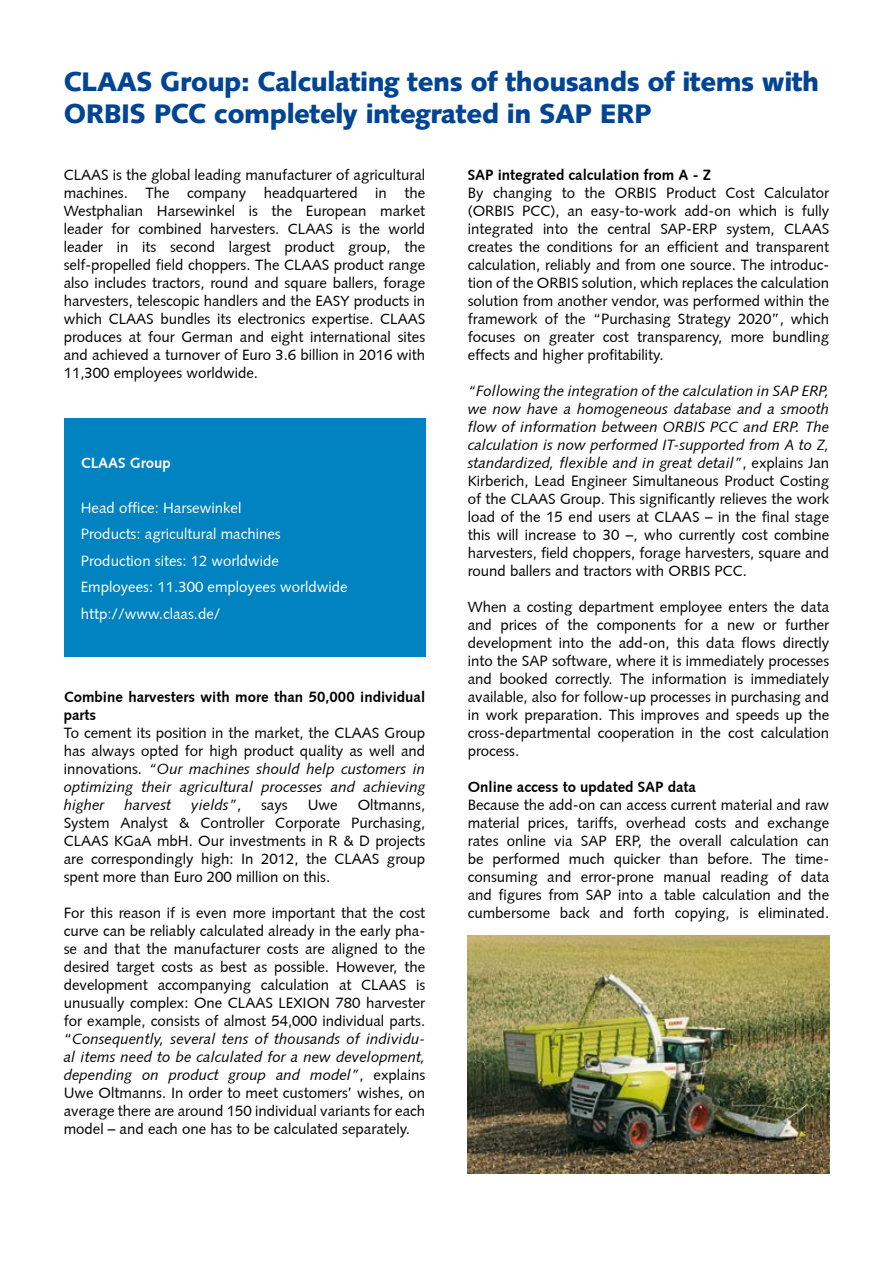
<style>
.page{position:relative;width:893px;height:1263px;background:#fff}
.page>*{position:absolute;margin:0;border:0;box-sizing:border-box;transform-origin:0 0}
.t1{font:900 27px/32.4px "Syntax";letter-spacing:-.02em;color:#004494}
.t2{font:15px/18px "Syntax";color:#000;text-align:justify}
.t3{font:15px/26.5px "Syntax";color:#fff}
.t4{font:700 15px/18px "Syntax";color:#000}
.t5{font:italic 15px "Syntax";color:#000}
.t6{font:700 15px "Syntax";color:#fff}
.s1{font-style:italic}
.s2{font-style:normal}
</style>
<div class="page">
<img style="left:468px;top:935px;width:361px;height:239px">
<div style="left:64px;top:419px;width:361px;height:238px;background:#0083c0"></div>
<h1 class="t1" style="left:64px;top:65px;width:757px">CLAAS Group: Calculating tens of thousands of items with<br>ORBIS PCC completely integrated in SAP ERP</h1>
<p class="t2" style="left:64px;top:166px;width:363px">CLAAS is the global leading manufacturer of agricultural machines. The company headquartered in the Westphalian Harsewinkel is the European market leader for combined harvesters. CLAAS is the world leader in its second largest product group, the self-propelled field choppers. The CLAAS product range also includes tractors, round and square ballers, forage harvesters, telescopic handlers and the EASY products in which CLAAS bundles its electronics expertise. CLAAS produces at four German and eight international sites and achieved a turnover of Euro 3.6 billion in 2016 with 11,300 employees worldwide.</p>
<p class="t6" style="left:81px;top:454px;width:92px">CLAAS Group</p>
<p class="t3" style="left:81px;top:494px;width:268px">Head office: Harsewinkel<br>Products: agricultural machines<br>Production sites: 12 worldwide<br>Employees: 11.300 employees worldwide http://www.claas.de/</p>
<p class="t4" style="left:64px;top:688px;width:363px">Combine harvesters with more than 50,000 individual parts</p>
<p class="t2" style="left:64px;top:724px;width:363px">To cement its position in the market, the CLAAS Group has always opted for high product quality as well and innovations. <span class="s1">“Our machines should help customers in optimizing their agricultural processes and achieving higher</span></p>
<p class="t2" style="left:64px;top:796px;width:363px;text-indent:294px">Oltmanns, System Analyst &amp; Controller Corporate Purchasing, CLAAS KGaA mbH. Our investments in R &amp; D projects are correspondingly high: In 2012, the CLAAS group spent more than Euro 200 million on this.</p>
<p class="t2" style="left:64px;top:904px;width:363px">For this reason if is even more important that the cost curve can be reliably calculated already in the early pha&shy;se and that the manufacturer costs are aligned to the desired target costs as best as possible. However, the development accompanying calculation at CLAAS is unusually complex: One CLAAS LEXION 780 harvester for example, consists of almost 54,000 individual parts. “<span class="s1">Consequently, several tens of thousands of individu&shy;al items need to be calculated for a new development, depending on product group and model”</span>, explains Uwe Oltmanns. In order to meet customers’ wishes, on average there are around 150 individual variants for each model – and each one has to be calculated separately.</p>
<p class="t5" style="left:125px;top:796px;width:48px">harvest</p>
<p class="t5" style="left:191px;top:796px;width:52px">yields”<span class="s2">,</span></p>
<p class="t2" style="left:261px;top:796px;width:28px">says</p>
<p class="t2" style="left:308px;top:796px;width:31px">Uwe</p>
<p class="t4" style="left:468px;top:166px;width:245px">SAP integrated calculation from A - Z</p>
<p class="t2" style="left:468px;top:184px;width:363px">By changing to the ORBIS Product Cost Calculator (ORBIS PCC), an easy-to-work add-on which is fully integrated into the central SAP-ERP system, CLAAS creates the conditions for an efficient and transparent calculation, reliably and from one source. The introduc&shy;tion of the ORBIS solution, which replaces the calculation solution from another vendor, was performed within the framework of the “Purchasing Strategy 2020”, which focuses on greater cost transparency, more bundling effects and higher profitability.</p>
<p class="t2" style="left:468px;top:382px;width:363px"><span class="s1">“Following the integration of the calculation in SAP ERP, we now have a homogeneous database and a smooth flow of information between ORBIS PCC and ERP. The calculation is now performed IT-supported from A to Z, standardized, flexible and in great detail”</span>, explains Jan Kirberich, Lead Engineer Simultaneous Product Costing of the CLAAS Group. This significantly relieves the work load of the 15 end users at CLAAS – in the final stage this will increase to 30 –, who currently cost combine harvesters, field choppers, forage harvesters, square and round ballers and tractors with ORBIS PCC.</p>
<p class="t2" style="left:468px;top:598px;width:363px">When a costing department employee enters the data and prices of the components for a new or further development into the add-on, this data flows directly into the SAP software, where it is immediately processes and booked correctly. The information is immediately available, also for follow-up processes in purchasing and in work preparation. This improves and speeds up the cross-departmental cooperation in the cost calculation process.</p>
<p class="t4" style="left:468px;top:778px;width:230px">Online access to updated SAP data</p>
<p class="t2" style="left:468px;top:796px;width:363px">Because the add-on can access current material and raw material prices, tariffs, overhead costs and exchange rates online via SAP ERP, the overall calculation can be performed much quicker than before. The time&shy;consuming and error-prone manual reading of data and figures from SAP into a table calculation and the cumbersome back and forth copying, is eliminated.</p>
</div>
